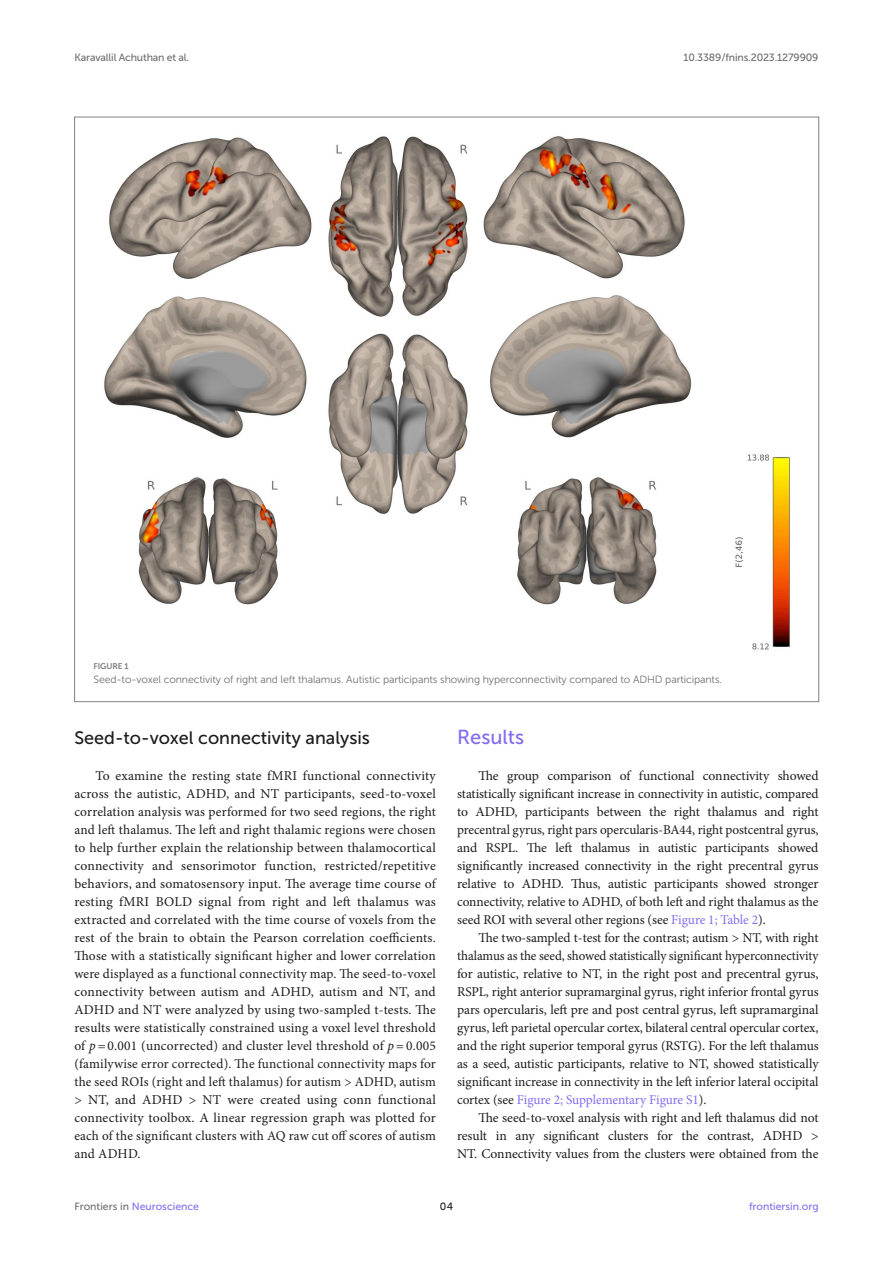
<style>
.page{position:relative;width:893px;height:1263px;background:#fff}
.page>*{position:absolute;margin:0;border:0;box-sizing:border-box;transform-origin:0 0}
.HEAD_1{font:20.25px "Museo Sans 500";color:#856df0}
.HEAD_2{font:18px "Museo Sans 500";color:#1b1c1b}
.TEXT_FLUSH{font:13.5px/18px "Minion Pro";color:#1b1c1b;text-align:justify}
.TEXT{font:13.5px/18px "Minion Pro";letter-spacing:-.005em;color:#1b1c1b;text-align:justify}
.FIG_LEG{font:10.5px "Museo Sans 300";letter-spacing:-.01em;color:#706f70}
.t1{font:10.5px "Museo Sans 500";letter-spacing:-.015em;color:#706f70}
.t2{font:10.5px "Museo Sans 500";color:#856df0}
.t3{font:10.5px "Museo Sans 500";color:#1b1c1b}
.FIG_HD{font:8.25px "Museo Sans 700";letter-spacing:-.01em;color:#7e7f7f}
.s1{font-style:italic}
.s2{color:#856df0}
.s3{color:#706f70}
</style>
<div class="page">
<img style="left:104px;top:136px;width:686px;height:514px">
<p class="t1" style="left:74px;top:51px;width:116px">Karavallil Achuthan et al.</p>
<p class="t1" style="left:683px;top:51px;width:136px">10.3389/fnins.2023.1279909</p>
<p class="FIG_HD" style="left:94px;top:662px;width:37px">FIGURE 1</p>
<p class="FIG_LEG" style="left:94px;top:673px;width:630px">Seed-to-voxel connectivity of right and left thalamus. Autistic participants showing hyperconnectivity compared to ADHD participants.</p>
<p class="HEAD_2" style="left:74px;top:728px;width:297px">Seed-to-voxel connectivity analysis</p>
<p class="TEXT_FLUSH" style="left:74px;top:767px;width:363px;text-indent:21px">To examine the resting state fMRI functional connectivity across the autistic, ADHD, and NT participants, seed-to-voxel correlation analysis was performed for two seed regions, the right and left thalamus. The left and right thalamic regions were chosen to help further explain the relationship between thalamocortical connectivity and sensorimotor function, restricted/repetitive behaviors, and somatosensory input. The average time course of resting fMRI BOLD signal from right and left thalamus was extracted and correlated with the time course of voxels from the rest of the brain to obtain the Pearson correlation coefficients.<br>Those with a statistically significant higher and lower correlation were displayed as a functional connectivity map. The seed-to-voxel connectivity between autism and ADHD, autism and NT, and ADHD and NT were analyzed by using two-sampled t-tests. The results were statistically constrained using a voxel level threshold of <span class="s1">p</span> = 0.001 (uncorrected) and cluster level threshold of <span class="s1">p</span> = 0.005 (familywise error corrected). The functional connectivity maps for the seed ROIs (right and left thalamus) for autism &gt; ADHD, autism &gt; NT, and ADHD &gt; NT were created using conn functional connectivity toolbox. A linear regression graph was plotted for each of the significant clusters with AQ raw cut off scores of autism and ADHD.</p>
<p class="HEAD_1" style="left:457px;top:726px;width:69px">Results</p>
<p class="TEXT_FLUSH" style="left:457px;top:767px;width:363px;text-indent:21px">The group comparison of functional connectivity showed statistically significant increase in connectivity in autistic, compared to ADHD, participants between the right thalamus and right precentral gyrus, right pars opercularis-BA44, right postcentral gyrus, and RSPL. The left thalamus in autistic participants showed significantly increased connectivity in the right precentral gyrus relative to ADHD. Thus, autistic participants showed stronger connectivity, relative to ADHD, of both left and right thalamus as the seed ROI with several other regions (see <span class="s2">Figure 1; Table 2</span>).</p>
<p class="TEXT" style="left:457px;top:929px;width:363px;text-indent:21px">The two-sampled t-test for the contrast; autism &gt; NT, with right thalamus as the seed, showed statistically significant hyperconnectivity for autistic, relative to NT, in the right post and precentral gyrus, RSPL, right anterior supramarginal gyrus, right inferior frontal gyrus pars opercularis, left pre and post central gyrus, left supramarginal gyrus, left parietal opercular cortex, bilateral central opercular cortex, and the right superior temporal gyrus (RSTG). For the left thalamus as a seed, autistic participants, relative to NT, showed statistically significant increase in connectivity in the left inferior lateral occipital cortex (see <span class="s2">Figure 2; Supplementary Figure S1</span>).</p>
<p class="TEXT" style="left:457px;top:1109px;width:363px;text-indent:21px">The seed-to-voxel analysis with right and left thalamus did not result in any significant clusters for the contrast, ADHD &gt; NT. Connectivity values from the clusters were obtained from the</p>
<p class="t2" style="left:74px;top:1200px;width:126px"><span class="s3">Frontiers in</span> Neuroscience</p>
<p class="t3" style="left:440px;top:1200px;width:15px">04</p>
<p class="t2" style="left:749px;top:1200px;width:71px">frontiersin.org</p>
</div>
